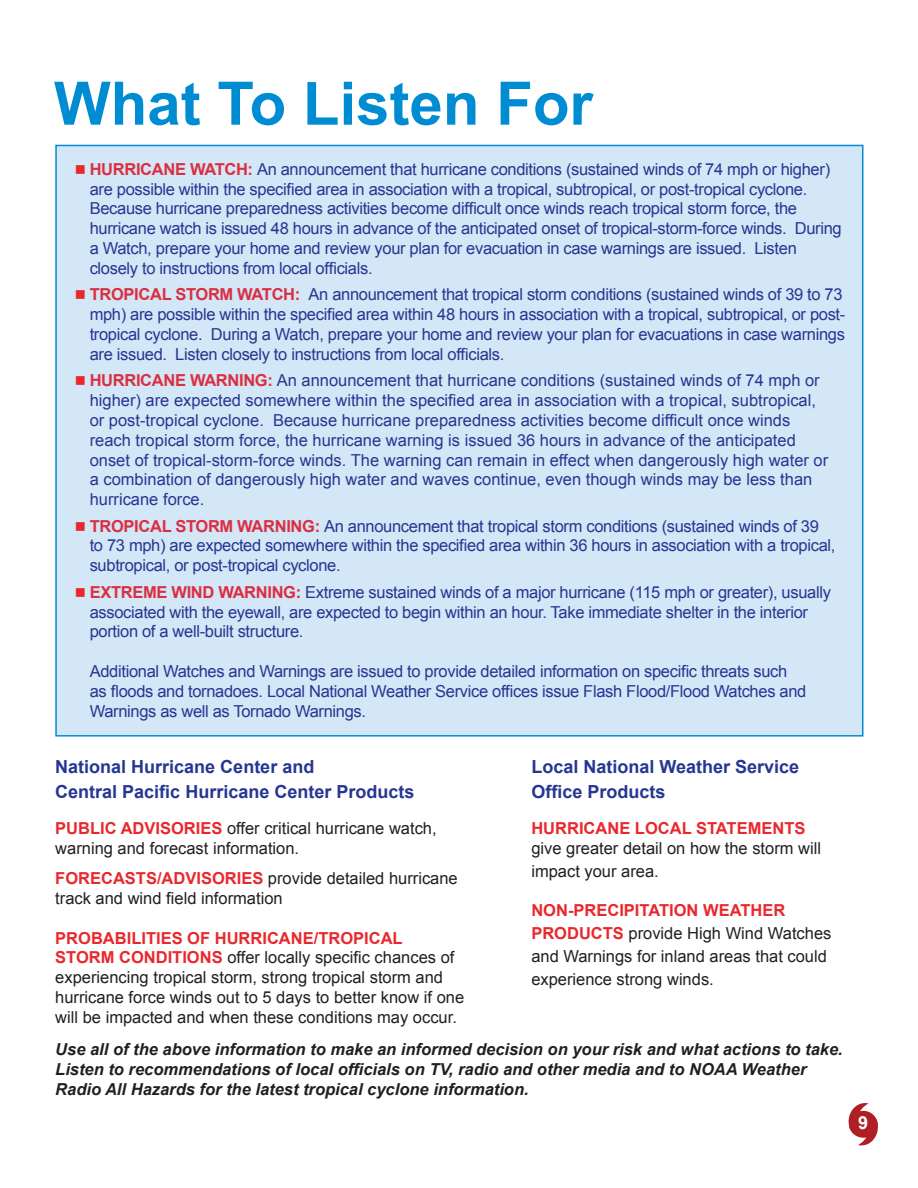
<style>
.page{position:relative;width:918px;height:1188px;background:#fff}
.page>*{position:absolute;margin:0;border:0;box-sizing:border-box;transform-origin:0 0}
.t1{font:700 60px "Arial";color:#008cd3}
.t2{font:700 18px/25.2px "Arial";color:#263692}
.t3{font:700 18px "Arial";color:#fff}
.t4{font:16.5px/19.8px "Arial";letter-spacing:-.02em;color:#263692}
.t5{font:16.5px/19.8px "Arial";color:#231f20}
.t6{font:16.5px/19.8px "Arial";color:#263692}
.t7{font:italic 700 16.5px/19.8px "Arial";color:#231f20}
.t8{font:700 16.5px "Arial";color:#e9282d}
.s1{font-weight:700;color:#da2f43}
.s2{font-weight:700;color:#e9282d}
</style>
<div class="page">
<svg style="left:848px;top:1103px;width:30px;height:43px"></svg>
<div style="left:55px;top:145px;width:808px;height:592px;background:#d4e7f6;border:2px solid #008cd3"></div>
<h1 class="t1" style="left:54px;top:64px;width:540px">What To Listen For</h1>
<p class="t4" style="left:90px;top:159px;width:754px"><span class="s1">HURRICANE WATCH:</span> An announcement that hurricane conditions (sustained winds of 74 mph or higher) are possible within the specified area in association with a tropical, subtropical, or post-tropical cyclone.<br>Because hurricane preparedness activities become difficult once winds reach tropical storm force, the hurricane watch is issued 48 hours in advance of the anticipated onset of tropical-storm-force winds. During a Watch, prepare your home and review your plan for evacuation in case warnings are issued. Listen closely to instructions from local officials.</p>
<p class="t4" style="left:90px;top:285px;width:757px"><span class="s1">TROPICAL STORM WATCH:</span> An announcement that tropical storm conditions (sustained winds of 39 to 73 mph) are possible within the specified area within 48 hours in association with a tropical, subtropical, or post&shy;tropical cyclone. During a Watch, prepare your home and review your plan for evacuations in case warnings are issued. Listen closely to instructions from local officials.</p>
<p class="t6" style="left:90px;top:371px;width:740px"><span class="s1">HURRICANE WARNING:</span> An announcement that hurricane conditions (sustained winds of 74 mph or higher) are expected somewhere within the specified area in association with a tropical, subtropical, or post-tropical cyclone. Because hurricane preparedness activities become difficult once winds reach tropical storm force, the hurricane warning is issued 36 hours in advance of the anticipated onset of tropical-storm-force winds. The warning can remain in effect when dangerously high water or a combination of dangerously high water and waves continue, even though winds may be less than hurricane force.</p>
<p class="t4" style="left:90px;top:516px;width:747px"><span class="s1">TROPICAL STORM WARNING:</span> An announcement that tropical storm conditions (sustained winds of 39 to 73 mph) are expected somewhere within the specified area within 36 hours in association with a tropical, subtropical, or post-tropical cyclone.</p>
<p class="t4" style="left:90px;top:582px;width:743px"><span class="s1">EXTREME WIND WARNING:</span> Extreme sustained winds of a major hurricane (115 mph or greater), usually associated with the eyewall, are expected to begin within an hour. Take immediate shelter in the interior portion of a well-built structure.</p>
<p class="t4" style="left:90px;top:662px;width:718px">Additional Watches and Warnings are issued to provide detailed information on specific threats such as floods and tornadoes. Local National Weather Service offices issue Flash Flood/Flood Watches and<br>Warnings as well as Tornado Warnings.</p>
<p class="t2" style="left:55px;top:754px;width:361px">National Hurricane Center and<br>Central Pacific Hurricane Center Products</p>
<p class="t5" style="left:55px;top:818px;width:383px"><span class="s2">PUBLIC ADVISORIES</span> offer critical hurricane watch, warning and forecast information.</p>
<p class="t5" style="left:55px;top:869px;width:404px"><span class="s2">FORECASTS/ADVISORIES</span> provide detailed hurricane track and wind field information</p>
<p class="t5" style="left:55px;top:928px;width:411px"><span class="s2">PROBABILITIES OF HURRICANE/TROPICAL STORM CONDITIONS</span> offer locally specific chances of experiencing tropical storm, strong tropical storm and hurricane force winds out to 5 days to better know if one will be impacted and when these conditions may occur.</p>
<p class="t2" style="left:531px;top:754px;width:269px">Local National Weather Service<br>Office Products</p>
<p class="t8" style="left:531px;top:817px;width:276px">HURRICANE LOCAL STATEMENTS</p>
<p class="t5" style="left:531px;top:836px;width:291px;line-height:23.1px">give greater detail on how the storm will impact your area.</p>
<p class="t5" style="left:531px;top:899px;width:302px;line-height:23.1px"><span class="s2">NON-PRECIPITATION WEATHER<br>PRODUCTS</span> provide High Wind Watches and Warnings for inland areas that could experience strong winds.</p>
<p class="t7" style="left:55px;top:1040px;width:789px">Use all of the above information to make an informed decision on your risk and what actions to take.<br>Listen to recommendations of local officials on TV, radio and other media and to NOAA Weather<br>Radio All Hazards for the latest tropical cyclone information.</p>
<p class="t3" style="left:858px;top:1111px;width:12px">9</p>
</div>
